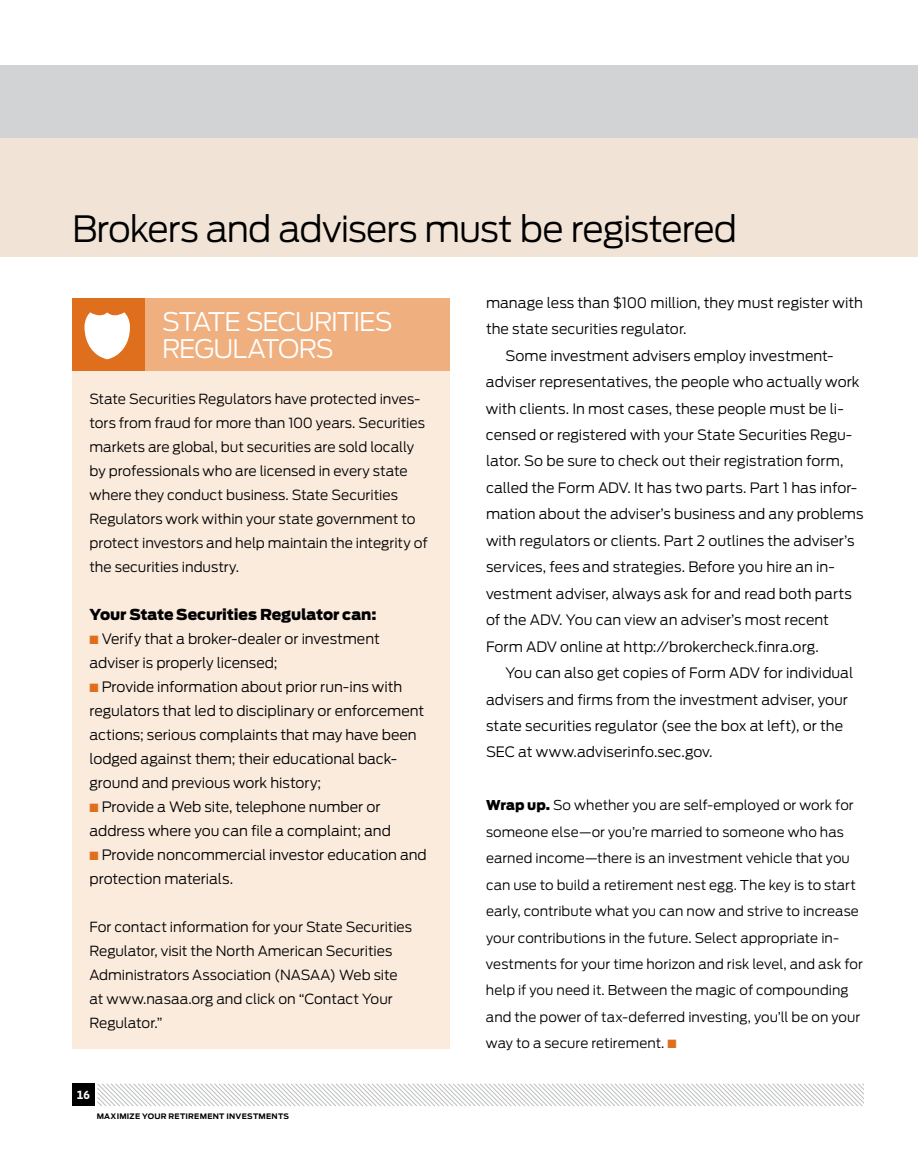
<style>
.page{position:relative;width:918px;height:1175px;background:#fff}
.page>*{position:absolute;margin:0;border:0;box-sizing:border-box;transform-origin:0 0}
.t1{font:300 36px "Antenna";letter-spacing:-.03em;color:#000}
.t2{font:300 25.5px "Antenna";letter-spacing:-.04em;color:#fff}
.t3{font:900 15px "Antenna";letter-spacing:-.01em;color:#000}
.t4{font:300 14.25px/24px "Antenna";letter-spacing:-.005em;color:#000}
.t5{font:300 13.8px/24px "Antenna";letter-spacing:-.005em;color:#000}
.t6{font:300 13.5px/26.4px "Antenna";color:#000}
.t7{font:10.5px "Retina Micro D10";color:#fff}
.t8{font:700 7.5px "Antenna";letter-spacing:.04em;color:#000}
.s1{color:#df6f1d}
.s2{font-weight:900}
</style>
<div class="page">
<div style="left:72px;top:1083px;width:23px;height:23px;background:#000"></div>
<svg style="left:97px;top:1083px;width:767px;height:24px"></svg>
<div style="left:0;top:66px;width:918px;height:72px;background:#d1d3d4"></div>
<div style="left:0;top:138px;width:918px;height:118px;background:#f1e4d7"></div>
<div style="left:72px;top:303px;width:378px;height:745px;background:#fbebdd"></div>
<div style="left:72px;top:298px;width:378px;height:72px;background:#efaf7e"></div>
<div style="left:72px;top:298px;width:72px;height:72px;background:#df6f1d"></div>
<svg style="left:85px;top:312px;width:45px;height:47px"></svg>
<h1 class="t1" style="left:72px;top:208px;width:667px">Brokers and advisers must be registered</h1>
<h2 class="t2" style="left:162px;top:307px;width:33px">state</h2>
<h2 class="t2" style="left:246px;top:307px;width:97px">securitie</h2>
<h2 class="t2" style="left:375px;top:307px;width:19px">s</h2>
<h2 class="t2" style="left:162px;top:334px;width:173px">regulators</h2>
<p class="t5" style="left:89px;top:387px;width:340px">State Securities Regulators have protected inves&shy;tors from fraud for more than 100 years. Securities markets are global, but securities are sold locally by professionals who are licensed in every state where they conduct business. State Securities Regulators work within your state government to protect investors and help maintain the integrity of the securities industry.</p>
<p class="t3" style="left:89px;top:605px;width:288px">Your State Securities Regulator can:</p>
<p class="t4" style="left:89px;top:627px;width:292px"><span class="s1">■</span> Verify that a broker-dealer or investment adviser is properly licensed;</p>
<p class="t4" style="left:89px;top:675px;width:336px"><span class="s1">■</span> Provide information about prior run-ins with regulators that led to disciplinary or enforcement actions; serious complaints that may have been lodged against them; their educational back&shy;ground and previous work history;</p>
<p class="t4" style="left:89px;top:795px;width:303px"><span class="s1">■</span> Provide a Web site, telephone number or address where you can file a complaint; and</p>
<p class="t4" style="left:89px;top:843px;width:339px"><span class="s1">■</span> Provide noncommercial investor education and protection materials.</p>
<p class="t5" style="left:89px;top:915px;width:324px">For contact information for your State Securities Regulator, visit the North American Securities Administrators Association (NASAA) Web site at www.nasaa.org and click on “Contact Your Regulator.”</p>
<p class="t7" style="left:77px;top:1088px;width:15px">16</p>
<p class="t8" style="left:97px;top:1111px;width:194px">MAXIMIZE YOUR RETIREMENT I NVESTMENTS</p>
<p class="t4" style="left:486px;top:291px;width:378px">manage less than $100 million, they must register with</p>
<p class="t4" style="left:486px;top:317px;width:202px">the state securities regulator.</p>
<p class="t4" style="left:505px;top:343px;width:330px">Some investment advisers employ investment-</p>
<p class="t4" style="left:486px;top:370px;width:375px">adviser representatives, the people who actually work</p>
<p class="t4" style="left:486px;top:396px;width:359px">with clients. In most cases, these people must be li-</p>
<p class="t4" style="left:486px;top:423px;width:368px">censed or registered with your State Securities Regu-</p>
<p class="t4" style="left:486px;top:449px;width:359px">lator. So be sure to check out their registration form,</p>
<p class="t4" style="left:486px;top:476px;width:373px">called the Form ADV. It has two parts. Part 1 has infor-</p>
<p class="t4" style="left:486px;top:502px;width:379px">mation about the adviser’s business and any problems</p>
<p class="t4" style="left:486px;top:528px;width:370px">with regulators or clients. Part 2 outlines the adviser’s</p>
<p class="t4" style="left:486px;top:555px;width:351px">services, fees and strategies. Before you hire an in-</p>
<p class="t4" style="left:486px;top:581px;width:367px">vestment adviser, always ask for and read both parts</p>
<p class="t4" style="left:486px;top:608px;width:345px">of the ADV. You can view an adviser’s most recent</p>
<p class="t4" style="left:486px;top:634px;width:334px">Form ADV online at http://brokercheck.finra.org.</p>
<p class="t4" style="left:506px;top:661px;width:349px">You can also get copies of Form ADV for individual</p>
<p class="t4" style="left:486px;top:687px;width:364px">advisers and firms from the investment adviser, your</p>
<p class="t4" style="left:486px;top:714px;width:359px">state securities regulator (see the box at left), or the</p>
<p class="t4" style="left:486px;top:740px;width:228px">SEC at www.adviserinfo.sec.gov.</p>
<p class="t6" style="left:486px;top:792px;width:379px"><span class="s2">Wrap up.</span> So whether you are self-employed or work for someone else—or you’re married to someone who has earned income—there is an investment vehicle that you can use to build a retirement nest egg. The key is to start early, contribute what you can now and strive to increase your contributions in the future. Select appropriate in&shy;vestments for your time horizon and risk level, and ask for help if you need it. Between the magic of compounding and the power of tax-deferred investing, you’ll be on your way to a secure retirement. <span class="s1">■</span></p>
</div>
